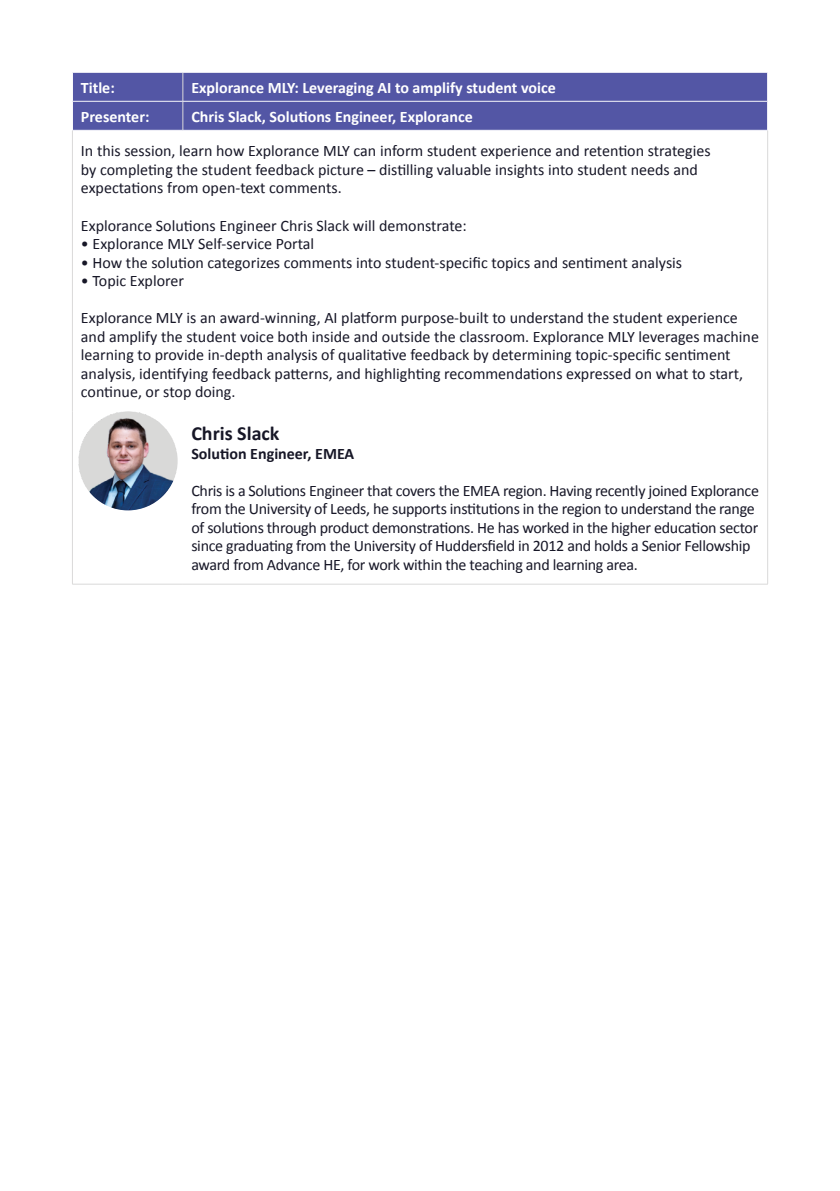
<style>
.page{position:relative;width:840px;height:1191px;background:#fff}
.page>*{position:absolute;margin:0;border:0;box-sizing:border-box;transform-origin:0 0}
.t1{font:700 20px "Calibri";color:#171727}
.t2{font:16px/18.4px "Calibri";color:#171727}
.t3{font:16px/18.4px "Calibri";letter-spacing:-.02em;color:#171727}
.t4{font:700 16px "Calibri";color:#fff}
.t5{font:700 16px "Calibri";color:#171727}
</style>
<div class="page">
<div style="left:73px;top:73px;width:693px;height:57px;background:#5356a5"></div>
<svg style="left:182px;top:73px;width:1px;height:57px"></svg>
<svg style="left:766px;top:73px;width:1px;height:57px"></svg>
<hr style="left:73px;top:101px;width:110px;height:1px;background:#f7f7fb">
<hr style="left:183px;top:101px;width:584px;height:1px;background:#f7f7fb">
<hr style="left:72px;top:130px;width:111px;height:1px;background:#f7f7fb">
<hr style="left:183px;top:130px;width:584px;height:1px;background:#f7f7fb">
<hr style="left:72px;top:131px;width:1px;height:280px;background:#dad9d9">
<hr style="left:766px;top:131px;width:1px;height:280px;background:#dad9d9">
<hr style="left:72px;top:411px;width:1px;height:173px;background:#dad9d9">
<hr style="left:766px;top:411px;width:1px;height:173px;background:#dad9d9">
<hr style="left:72px;top:584px;width:111px;height:1px;background:#dad9d9">
<hr style="left:183px;top:584px;width:584px;height:1px;background:#dad9d9">
<img style="left:78px;top:411px;width:99px;height:99px;border-radius:50px">
<p class="t4" style="left:81px;top:76px;width:35px">Title:</p>
<p class="t4" style="left:191px;top:76px;width:365px">Explorance MLY: Leveraging AI to amplify student voice</p>
<p class="t4" style="left:81px;top:105px;width:70px">Presenter:</p>
<p class="t4" style="left:191px;top:105px;width:283px">Chris Slack, Solutions Engineer, Explorance</p>
<p class="t2" style="left:81px;top:141px;width:630px">In this session, learn how Explorance MLY can inform student experience and retention strategies by completing the student feedback picture – distilling valuable insights into student needs and expectations from open-text comments.</p>
<p class="t2" style="left:81px;top:215px;width:387px">Explorance Solutions Engineer Chris Slack will demonstrate:</p>
<p class="t2" style="left:81px;top:234px;width:235px">• Explorance MLY Self-service Portal</p>
<p class="t2" style="left:81px;top:252px;width:602px">• How the solution categorizes comments into student-specific topics and sentiment analysis</p>
<p class="t2" style="left:81px;top:271px;width:105px">• Topic Explorer</p>
<p class="t2" style="left:81px;top:308px;width:679px">Explorance MLY is an award-winning, AI platform purpose-built to understand the student experience and amplify the student voice both inside and outside the classroom. Explorance MLY leverages machine learning to provide in-depth analysis of qualitative feedback by determining topic-specific sentiment analysis, identifying feedback patterns, and highlighting recommendations expressed on what to start, continue, or stop doing.</p>
<p class="t1" style="left:191px;top:420px;width:90px">Chris Slack</p>
<p class="t5" style="left:191px;top:442px;width:164px">Solution Engineer, EMEA</p>
<p class="t3" style="left:191px;top:481px;width:569px">Chris is a Solutions Engineer that covers the EMEA region. Having recently joined Explorance from the University of Leeds, he supports institutions in the region to understand the range of solutions through product demonstrations. He has worked in the higher education sector since graduating from the University of Huddersfield in 2012 and holds a Senior Fellowship award from Advance HE, for work within the teaching and learning area.</p>
</div>
